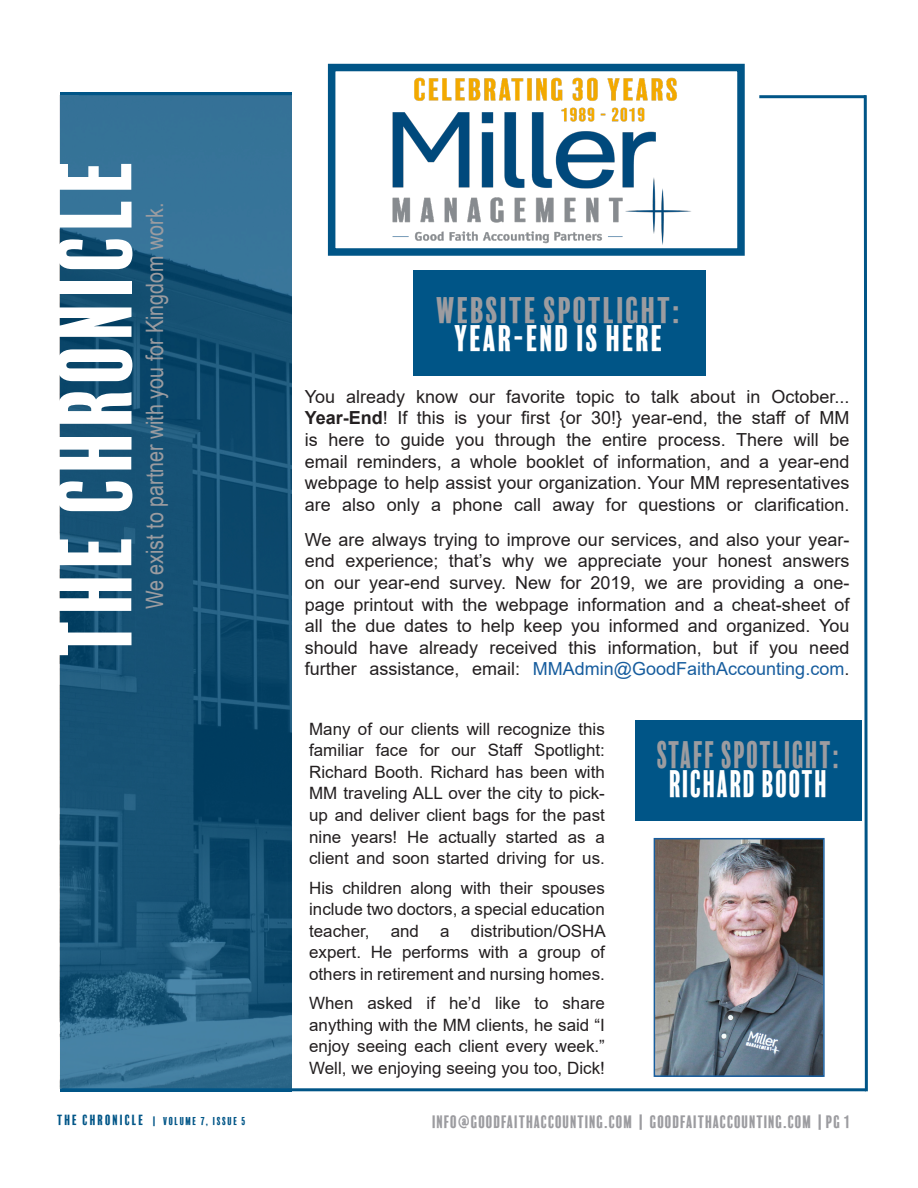
<style>
.page{position:relative;width:918px;height:1188px;background:#fff}
.page>*{position:absolute;margin:0;border:0;box-sizing:border-box;transform-origin:0 0}
.Titles{font:95.7px "Balboa Plus Fill";color:#fff}
.Images_Description{font:35.25px/29.2px "Balboa Plus Fill";color:#9c9ca0;text-align:center;scale:.83 1}
.Images_Description-2{font:33.9px "Balboa Plus Fill";color:#9c9ca0}
.Images_Description-3{font:33.9px "Balboa Plus Fill";color:#fff}
.Body_Text{font:24px "Arial Narrow";color:#9c9ca0}
.Body_Text-2{font:18px/21.6px "Arial";color:#231f20;text-align:justify}
.Body_Text-3{font:16.95px/21.6px "Arial";color:#231f20;text-align:justify}
.Body_Text-4{font:16.5px "Balboa Plus Fill";color:#9c9ca0}
.t1{font:10.5px "Balboa Plus Fill";letter-spacing:.1em;color:#005587}
.s1{font-weight:700}
.s2{color:#175d9e}
.s3{color:#fff}
.s4{font-size:13.5px}
</style>
<div class="page">
<img style="left:392px;top:77px;width:299px;height:168px">
<div style="left:328px;top:64px;width:417px;height:192px;border:8px solid #005587"></div>
<img style="left:60px;top:95px;width:231px;height:993px">
<img style="left:657px;top:841px;width:165px;height:233px">
<div style="left:654px;top:838px;width:171px;height:239px;border:2px solid #175d9e"></div>
<div style="left:636px;top:720px;width:226px;height:101px;background:#005587"></div>
<hr style="left:759px;top:95px;width:107px;height:3px;background:#005587">
<hr style="left:79px;top:92px;width:212px;height:3px;background:#005587">
<svg style="left:862px;top:95px;width:6px;height:997px"></svg>
<hr style="left:62px;top:1088px;width:804px;height:3px;background:#005587">
<div style="left:413px;top:270px;width:292px;height:106px;background:#005587"></div>
<p class="Titles" style="left:42px;top:657px;width:503px;rotate:-90deg">THE CHRONICLE</p>
<p class="Body_Text" style="left:137px;top:609px;width:408px;rotate:-90deg">We exist to partner with you for Kingdom work.</p>
<p class="Images_Description-2" style="left:436px;top:291px;width:247px">WEBSITE SPOTLIGHT:</p>
<p class="Images_Description-3" style="left:454px;top:319px;width:212px">YEAR-END IS HERE</p>
<p class="Body_Text-2" style="left:305px;top:385px;width:546px">You already know our favorite topic to talk about in October...<br><span class="s1">Year-End</span>! If this is your first {or 30!} year-end, the staff of MM is here to guide you through the entire process. There will be email reminders, a whole booklet of information, and a year-end webpage to help assist your organization. Your MM representatives are also only a phone call away for questions or clarification.</p>
<p class="Body_Text-2" style="left:305px;top:529px;width:546px">We are always trying to improve our services, and also your year&shy;end experience; that’s why we appreciate your honest answers on our year-end survey. New for 2019, we are providing a one&shy;page printout with the webpage information and a cheat-sheet of all the due dates to help keep you informed and organized. You should have already received this information, but if you need further assistance, email: <span class="s2">MMAdmin@GoodFaithAccounting.com</span>.</p>
<p class="Body_Text-3" style="left:309px;top:718px;width:297px">Many of our clients will recognize this familiar face for our Staff Spotlight:<br>Richard Booth. Richard has been with MM traveling ALL over the city to pick&shy;up and deliver client bags for the past nine years! He actually started as a client and soon started driving for us.</p>
<p class="Body_Text-3" style="left:309px;top:877px;width:297px">His children along with their spouses include two doctors, a special education teacher,</p>
<p class="Body_Text-3" style="left:309px;top:920px;width:298px;text-indent:131px">a distribution/OSHA expert. He performs with a group of others in retirement and nursing homes.</p>
<p class="Body_Text-3" style="left:309px;top:992px;width:297px">When asked if he’d like to share anything with the MM clients, he said “I enjoy seeing each client every week.” Well, we enjoying seeing you too, Dick!</p>
<p class="Body_Text-3" style="left:391px;top:920px;width:30px">and</p>
<p class="Images_Description" style="left:657px;top:740px;width:223px">STAFF SPOTLIGHT:<br><span class="s3">RICHARD BOOTH</span></p>
<p class="t1" style="left:57px;top:1115px;width:191px"><span class="s4">THE CHRONICLE</span> | VOLUME 7, ISSUE 5</p>
<p class="Body_Text-4" style="left:432px;top:1112px;width:420px">INFO@GOODFAITHACCOUNTING.COM | GOODFAITHACCOUNTING.COM | PG 1</p>
</div>
